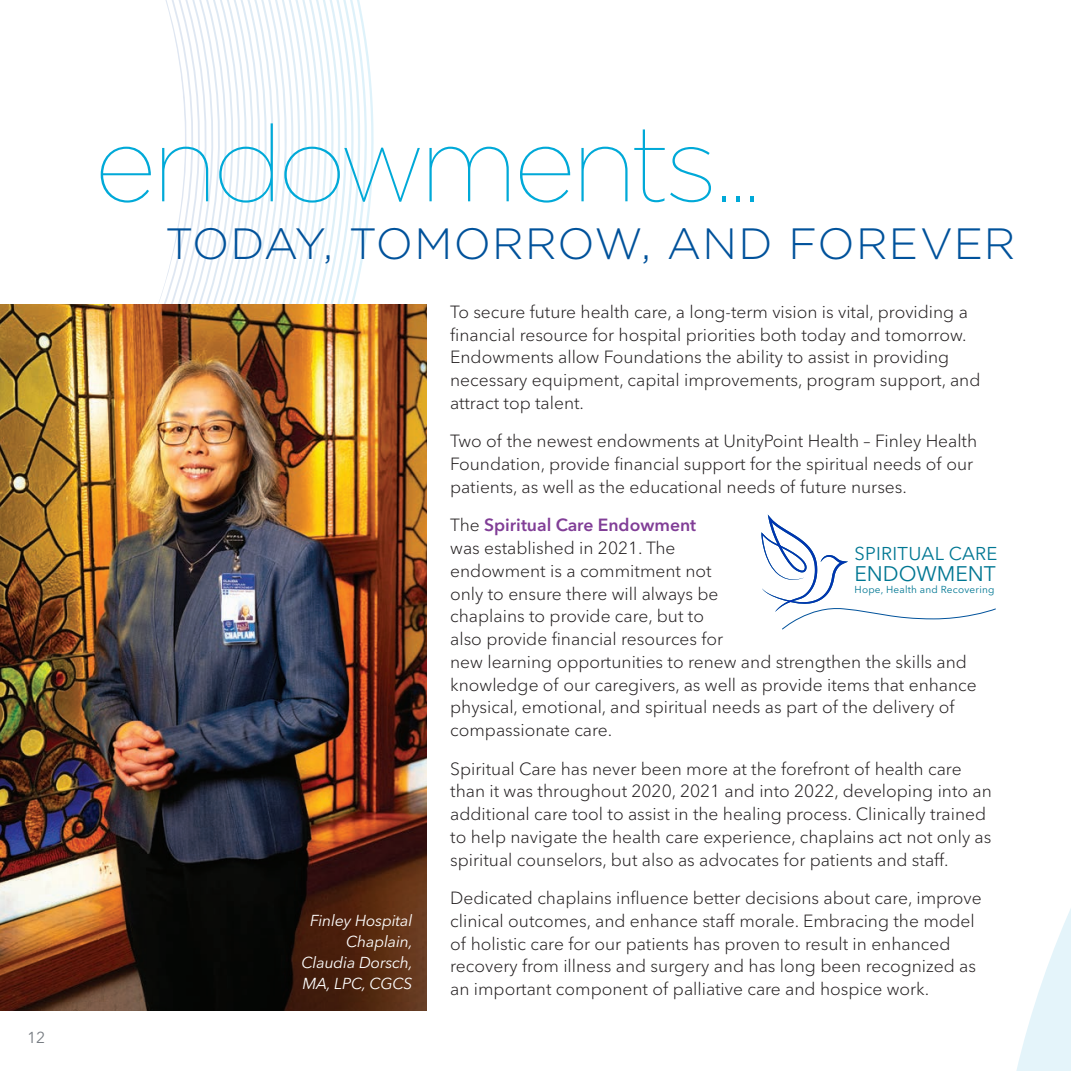
<style>
.page{position:relative;width:1071px;height:1071px;background:#fff}
.page>*{position:absolute;margin:0;border:0;box-sizing:border-box;transform-origin:0 0}
.t1{font:100 106.75px "Gotham";letter-spacing:-.04em;color:#00a9d8}
.t2{font:300 43.75px "Gotham";letter-spacing:.025em;color:#01529b}
.t3{font:21px "Avenir Next LT Pro";color:#007793}
.t4{font:18.38px "Avenir Next LT Pro";letter-spacing:.015em;color:#007793}
.t5{font:300 17.5px/22.8px "Avenir Next LT Pro";color:#231f20}
.t6{font:italic 15.75px/21px "Avenir Next LT Pro";letter-spacing:-.01em;color:#fff;text-align:right}
.t7{font:15.75px "Avenir Next LT Pro";color:#787d83}
.t8{font:9.97px "Avenir Next LT Pro";letter-spacing:.02em;color:#007793}
.s1{font-weight:600;color:#813e97}
</style>
<div class="page">
<svg style="left:761px;top:515px;width:230px;height:115px"></svg>
<svg style="left:991px;top:608px;width:80px;height:463px"></svg>
<img style="left:0;top:305px;width:426px;height:705px">
<p class="t7" style="left:27px;top:1028px;width:20px">12</p>
<h1 class="t1" style="left:94px;top:98px;width:668px">endowments...</h1>
<h2 class="t2" style="left:165px;top:215px;width:852px">TODAY, TOMORROW, AND FOREVER</h2>
<p class="t6" style="left:301px;top:910px;width:113px">Finley Hospital<br>Chaplain,<br>Claudia Dorsch,<br>MA, LPC, CGCS</p>
<p class="t5" style="left:450px;top:300px;width:532px">To secure future health care, a long-term vision is vital, providing a financial resource for hospital priorities both today and tomorrow.<br>Endowments allow Foundations the ability to assist in providing necessary equipment, capital improvements, program support, and attract top talent.</p>
<p class="t5" style="left:450px;top:430px;width:529px">Two of the newest endowments at UnityPoint Health – Finley Health<br>Foundation, provide financial support for the spiritual needs of our patients, as well as the educational needs of future nurses.</p>
<p class="t5" style="left:450px;top:514px;width:528px">The <span class="s1">Spiritual Care Endowment<br></span>was established in 2021. The<br>endowment is a commitment not<br>only to ensure there will always be<br>chaplains to provide care, but to<br>also provide financial resources for<br>new learning opportunities to renew and strengthen the skills and knowledge of our caregivers, as well as provide items that enhance physical, emotional, and spiritual needs as part of the delivery of compassionate care.</p>
<p class="t5" style="left:450px;top:757px;width:543px">Spiritual Care has never been more at the forefront of health care than it was throughout 2020, 2021 and into 2022, developing into an additional care tool to assist in the healing process. Clinically trained to help navigate the health care experience, chaplains act not only as spiritual counselors, but also as advocates for patients and staff.</p>
<p class="t5" style="left:450px;top:887px;width:533px">Dedicated chaplains influence better decisions about care, improve clinical outcomes, and enhance staff morale. Embracing the model of holistic care for our patients has proven to result in enhanced recovery from illness and surgery and has long been recognized as an important component of palliative care and hospice work.</p>
<p class="t4" style="left:855px;top:543px;width:144px">SPIRITUAL CARE</p>
<p class="t3" style="left:855px;top:561px;width:143px">ENDOWMENT</p>
<p class="t8" style="left:855px;top:584px;width:141px">Hope, Health and Recovering</p>
</div>
